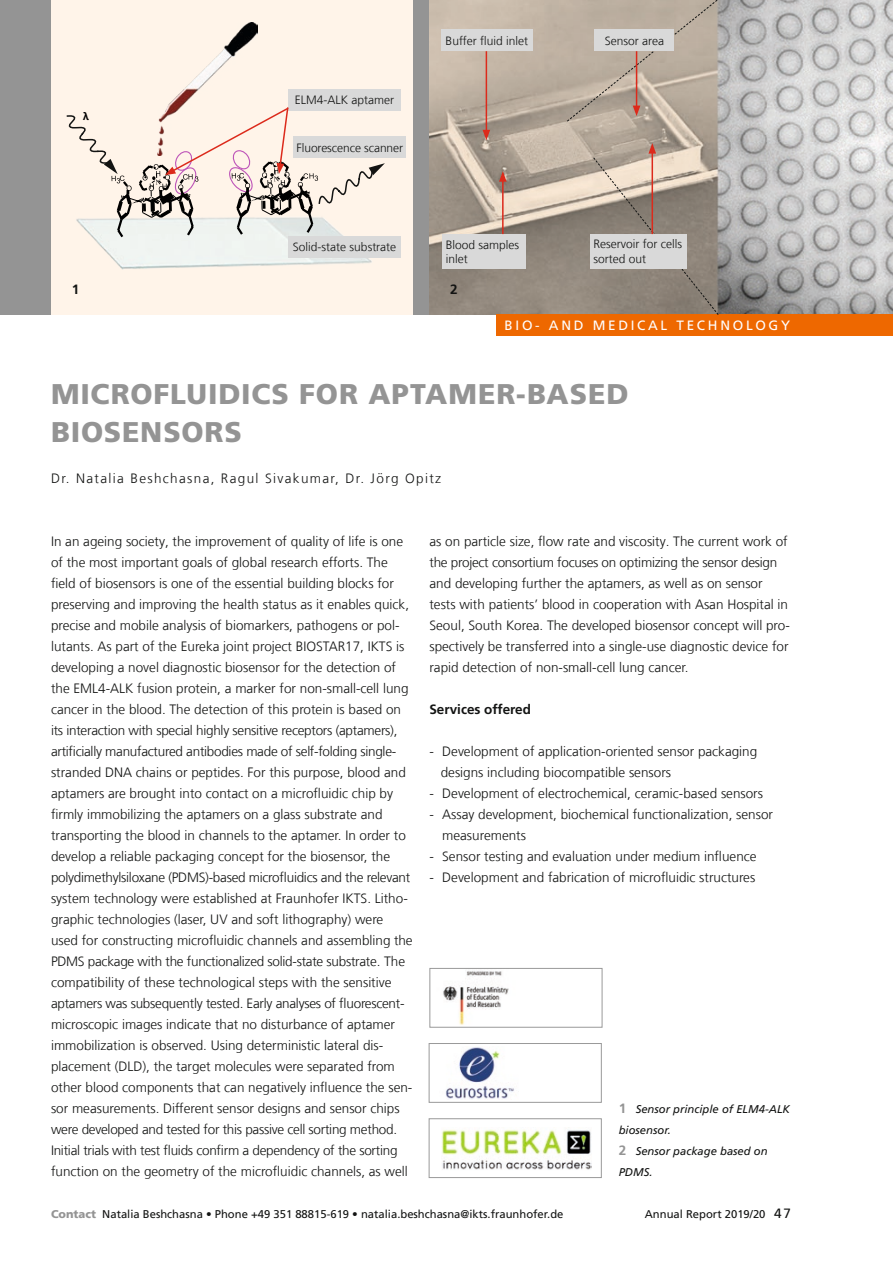
<style>
.page{position:relative;width:893px;height:1263px;background:#fff}
.page>*{position:absolute;margin:0;border:0;box-sizing:border-box;transform-origin:0 0}
.t1{font:900 28.5px/37.5px "Frutiger LT Com";letter-spacing:.03em;color:#949494}
.t2{font:300 13.5px/21px "Frutiger LT Com";color:#131413}
.t3{font:300 13.5px "Frutiger LT Com";letter-spacing:.1em;color:#131413}
.t4{font:13.5px "Frutiger LT Com";letter-spacing:.2em;color:#fff}
.t5{font:700 13.5px "Frutiger LT Com";color:#131413}
.t6{font:300 12px/14.4px "Frutiger LT Com";color:#131413}
.t7{font:700 11.7px "Calibri";color:#000}
.t8{font:11.25px "Frutiger LT Com";color:#131413}
.t9{font:italic 11.25px/21px "Frutiger LT Com";color:#131413}
.s1{font-weight:700;font-style:normal;font-size:13.5px;color:#949494}
.s2{font-weight:900;color:#949494}
.s3{font-size:13.5px}
</style>
<div class="page">
<div style="left:0;top:0;width:893px;height:315px;background:#949494"></div>
<div style="left:51px;top:0;width:361px;height:315px;background:#fff4e9"></div>
<img style="left:92px;top:237px;width:288px;height:33px">
<img style="left:442px;top:1129px;width:149px;height:41px">
<div style="left:429px;top:1118px;width:173px;height:60px;border:1px solid #999"></div>
<img style="left:446px;top:1047px;width:68px;height:52px">
<div style="left:429px;top:1043px;width:173px;height:60px;border:1px solid #999"></div>
<img style="left:429px;top:0;width:464px;height:314px">
<div style="left:496px;top:315px;width:397px;height:21px;background:#ee6800"></div>
<img style="left:168px;top:23px;width:90px;height:83px">
<div style="left:288px;top:236px;width:113px;height:21px;background:#d9d9d9"></div>
<div style="left:293px;top:137px;width:113px;height:21px;background:#d9d9d9"></div>
<div style="left:288px;top:89px;width:113px;height:22px;background:#d9d9d9"></div>
<div style="left:441px;top:30px;width:91px;height:21px;background:#d9d9d9"></div>
<div style="left:442px;top:234px;width:84px;height:34px;background:#d9d9d9"></div>
<svg style="left:67px;top:106px;width:318px;height:131px"></svg>
<hr style="left:486px;top:51px;width:1px;height:81px;background:#dc2a1b">
<svg style="left:483px;top:130px;width:7px;height:10px"></svg>
<hr style="left:502px;top:179px;width:2px;height:55px;background:#dc2a1b">
<svg style="left:499px;top:171px;width:8px;height:11px"></svg>
<svg style="left:566px;top:0;width:164px;height:122px;background:#bcb0a4"></svg>
<div style="left:590px;top:234px;width:97px;height:34px;background:#d9d9d9"></div>
<svg style="left:593px;top:143px;width:126px;height:172px"></svg>
<img style="left:443px;top:971px;width:66px;height:54px">
<div style="left:429px;top:968px;width:173px;height:59px;border:1px solid #999"></div>
<p class="t7" style="left:83px;top:108px;width:7px">λ</p>
<p class="t5" style="left:72px;top:281px;width:9px">1</p>
<p class="t6" style="left:295px;top:93px;width:101px">ELM4-ALK aptamer</p>
<p class="t6" style="left:297px;top:141px;width:108px">Fluorescence scanner</p>
<p class="t6" style="left:293px;top:240px;width:105px">Solid-state substrate</p>
<p class="t6" style="left:446px;top:34px;width:84px">Buffer fluid inlet</p>
<p class="t6" style="left:605px;top:34px;width:61px">Sensor area</p>
<p class="t6" style="left:446px;top:237px;width:75px">Blood samples inlet</p>
<p class="t5" style="left:450px;top:281px;width:9px">2</p>
<p class="t6" style="left:594px;top:237px;width:90px">Reservoir for cells sorted out</p>
<p class="t4" style="left:505px;top:318px;width:287px">BIO- AND MEDICAL TECHNOLOGY</p>
<h1 class="t1" style="left:51px;top:375px;width:579px">MICROFLUIDICS FOR APTAMER-BASED<br>BIOSENSORS</h1>
<p class="t3" style="left:51px;top:470px;width:392px">Dr. Natalia Beshchasna, Ragul Sivakumar, Dr. Jörg Opitz</p>
<p class="t2" style="left:51px;top:531px;width:363px">In an ageing society, the improvement of quality of life is one of the most important goals of global research efforts. The field of biosensors is one of the essential building blocks for preserving and improving the health status as it enables quick, precise and mobile analysis of biomarkers, pathogens or pol&shy;lutants. As part of the Eureka joint project BIOSTAR17, IKTS is developing a novel diagnostic biosensor for the detection of the EML4-ALK fusion protein, a marker for non-small-cell lung cancer in the blood. The detection of this protein is based on its interaction with special highly sensitive receptors (aptamers), artificially manufactured antibodies made of self-folding single&shy;stranded DNA chains or peptides. For this purpose, blood and aptamers are brought into contact on a microfluidic chip by firmly immobilizing the aptamers on a glass substrate and transporting the blood in channels to the aptamer. In order to develop a reliable packaging concept for the biosensor, the polydimethylsiloxane (PDMS)-based microfluidics and the relevant system technology were established at Fraunhofer IKTS. Litho&shy;graphic technologies (laser, UV and soft lithography) were used for constructing microfluidic channels and assembling the PDMS package with the functionalized solid-state substrate. The compatibility of these technological steps with the sensitive aptamers was subsequently tested. Early analyses of fluorescent&shy;microscopic images indicate that no disturbance of aptamer immobilization is observed. Using deterministic lateral dis&shy;placement (DLD), the target molecules were separated from other blood components that can negatively influence the sen&shy;sor measurements. Different sensor designs and sensor chips were developed and tested for this passive cell sorting method.<br>Initial trials with test fluids confirm a dependency of the sorting function on the geometry of the microfluidic channels, as well</p>
<p class="t2" style="left:429px;top:531px;width:362px">as on particle size, flow rate and viscosity. The current work of the project consortium focuses on optimizing the sensor design and developing further the aptamers, as well as on sensor tests with patients’ blood in cooperation with Asan Hospital in Seoul, South Korea. The developed biosensor concept will pro&shy;spectively be transferred into a single-use diagnostic device for rapid detection of non-small-cell lung cancer.</p>
<p class="t5" style="left:429px;top:701px;width:103px">Services offered</p>
<p class="t2" style="left:441px;top:741px;width:318px;text-indent:-11px">- Development of application-oriented sensor packaging designs including biocompatible sensors</p>
<p class="t2" style="left:429px;top:783px;width:335px">- Development of electrochemical, ceramic-based sensors</p>
<p class="t2" style="left:442px;top:804px;width:332px;text-indent:-13px">- Assay development, biochemical functionalization, sensor measurements</p>
<p class="t2" style="left:429px;top:846px;width:329px">- Sensor testing and evaluation under medium influence</p>
<p class="t2" style="left:429px;top:867px;width:327px">- Development and fabrication of microfluidic structures</p>
<p class="t9" style="left:619px;top:1099px;width:173px"><span class="s1">1</span> Sensor principle of ELM4-ALK biosensor.<br><span class="s1">2</span> Sensor package based on<br>PDMS.</p>
<p class="t8" style="left:51px;top:1207px;width:514px"><span class="s2">Contact</span> Natalia Beshchasna • Phone +49 351 88815-619 • natalia.beshchasna@ikts.fraunhofer.de</p>
<p class="t8" style="left:645px;top:1207px;width:148px">Annual Report 2019/20 <span class="s3">47</span></p>
</div>
